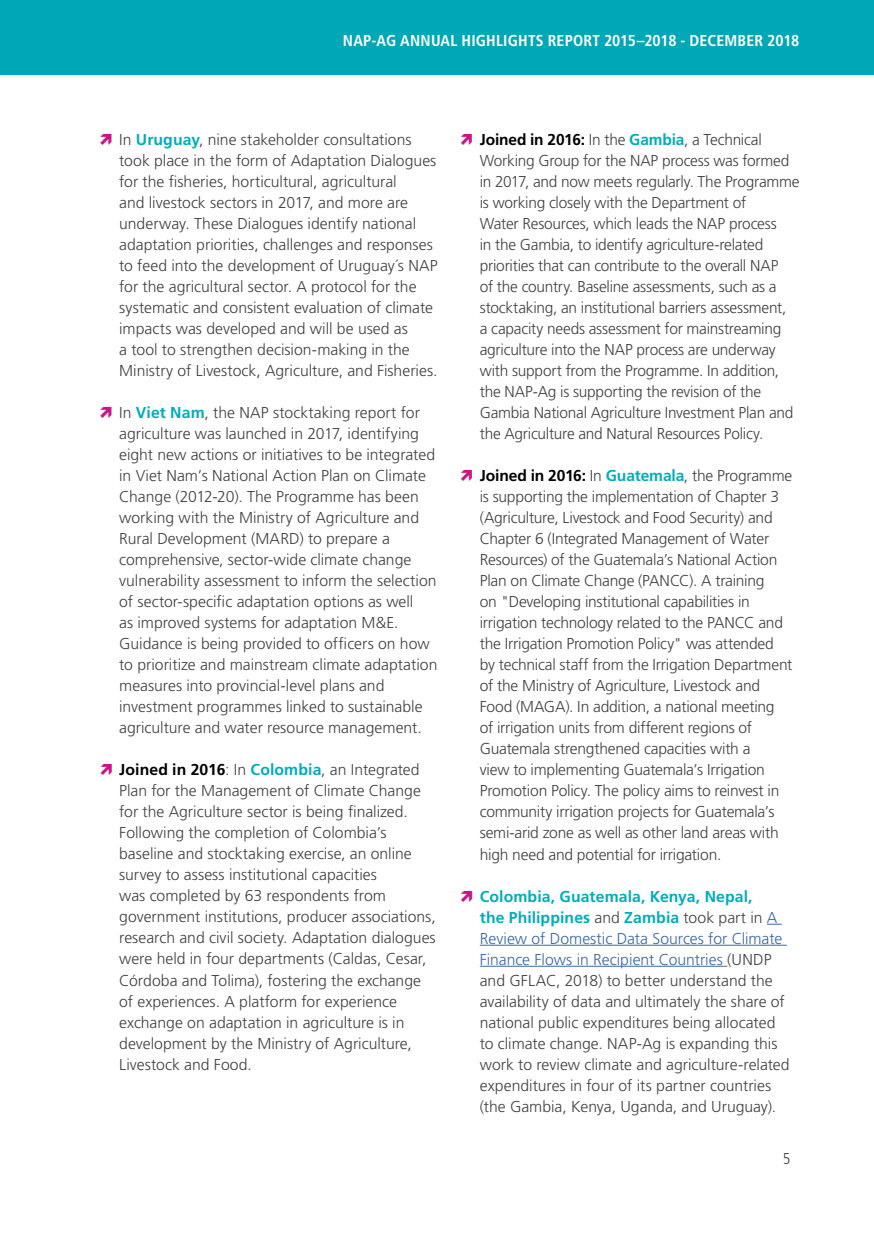
<style>
.page{position:relative;width:874px;height:1241px;background:#fff}
.page>*{position:absolute;margin:0;border:0;box-sizing:border-box;transform-origin:0 0}
.t1{font:300 15.75px/21px "Frutiger LT Pro";letter-spacing:-.005em;color:#414042}
.t2{font:700 condensed 15.75px "Frutiger LT Pro";letter-spacing:.01em;color:#fff}
.t3{font:300 condensed 15.75px "Frutiger LT Pro";color:#414042}
.s1{font-weight:700;color:#00adbb}
.s2{font-weight:700;color:#000}
.s3{color:#3a68a5}
</style>
<div class="page">
<div style="left:0;top:0;width:873px;height:75px;background:#00a7b6"></div>
<svg style="left:767px;top:923px;width:14px;height:1px"></svg>
<hr style="left:479px;top:944px;width:307px;height:1px;background:#3a68a5">
<hr style="left:479px;top:965px;width:248px;height:1px;background:#3a68a5">
<p class="t2" style="left:343px;top:31px;width:458px">NAP-AG ANNUAL HIGHLIGHTS REPORT 2015–2018 - DECEMBER 2018</p>
<p class="t1" style="left:119px;top:129px;width:320px">In <span class="s1">Uruguay</span>, nine stakeholder consultations took place in the form of Adaptation Dialogues for the fisheries, horticultural, agricultural<br>and livestock sectors in 2017, and more are underway. These Dialogues identify national adaptation priorities, challenges and responses to feed into the development of Uruguay´s NAP for the agricultural sector. A protocol for the systematic and consistent evaluation of climate impacts was developed and will be used as<br>a tool to strengthen decision-making in the Ministry of Livestock, Agriculture, and Fisheries.</p>
<p class="t1" style="left:119px;top:402px;width:319px">In <span class="s1">Viet Nam</span>, the NAP stocktaking report for agriculture was launched in 2017, identifying eight new actions or initiatives to be integrated in Viet Nam’s National Action Plan on Climate Change (2012-20). The Programme has been working with the Ministry of Agriculture and Rural Development (MARD) to prepare a comprehensive, sector-wide climate change vulnerability assessment to inform the selection of sector-specific adaptation options as well<br>as improved systems for adaptation M&amp;E.<br>Guidance is being provided to officers on how to prioritize and mainstream climate adaptation measures into provincial-level plans and investment programmes linked to sustainable agriculture and water resource management.</p>
<p class="t1" style="left:119px;top:759px;width:318px"><span class="s2">Joined in 2016</span>: In <span class="s1">Colombia</span>, an Integrated Plan for the Management of Climate Change for the Agriculture sector is being finalized.<br>Following the completion of Colombia’s baseline and stocktaking exercise, an online survey to assess institutional capacities<br>was completed by 63 respondents from government institutions, producer associations, research and civil society. Adaptation dialogues were held in four departments (Caldas, Cesar, Córdoba and Tolima), fostering the exchange of experiences. A platform for experience exchange on adaptation in agriculture is in development by the Ministry of Agriculture, Livestock and Food.</p>
<p class="t1" style="left:479px;top:129px;width:321px"><span class="s2">Joined in 2016:</span> In the <span class="s1">Gambia</span>, a Technical Working Group for the NAP process was formed in 2017, and now meets regularly. The Programme is working closely with the Department of<br>Water Resources, which leads the NAP process<br>in the Gambia, to identify agriculture-related priorities that can contribute to the overall NAP<br>of the country. Baseline assessments, such as a stocktaking, an institutional barriers assessment,<br>a capacity needs assessment for mainstreaming agriculture into the NAP process are underway with support from the Programme. In addition, the NAP-Ag is supporting the revision of the Gambia National Agriculture Investment Plan and the Agriculture and Natural Resources Policy.</p>
<p class="t1" style="left:479px;top:465px;width:314px"><span class="s2">Joined in 2016:</span> In <span class="s1">Guatemala</span>, the Programme is supporting the implementation of Chapter 3 (Agriculture, Livestock and Food Security) and Chapter 6 (Integrated Management of Water Resources) of the Guatemala’s National Action Plan on Climate Change (PANCC). A training<br>on "Developing institutional capabilities in irrigation technology related to the PANCC and the Irrigation Promotion Policy" was attended by technical staff from the Irrigation Department of the Ministry of Agriculture, Livestock and Food (MAGA). In addition, a national meeting<br>of irrigation units from different regions of Guatemala strengthened capacities with a<br>view to implementing Guatemala’s Irrigation Promotion Policy. The policy aims to reinvest in community irrigation projects for Guatemala’s semi-arid zone as well as other land areas with high need and potential for irrigation.</p>
<p class="t1" style="left:479px;top:885px;width:311px"><span class="s1">Colombia, Guatemala, Kenya, Nepal,<br>the Philippines</span> and <span class="s1">Zambia</span> took part in <span class="s3">A Review of Domestic Data Sources for Climate Finance Flows in Recipient Countries</span> (UNDP and GFLAC, 2018) to better understand the availability of data and ultimately the share of national public expenditures being allocated to climate change. NAP-Ag is expanding this work to review climate and agriculture-related expenditures in four of its partner countries (the Gambia, Kenya, Uganda, and Uruguay).</p>
<p class="t3" style="left:782px;top:1149px;width:9px">5</p>
</div>
